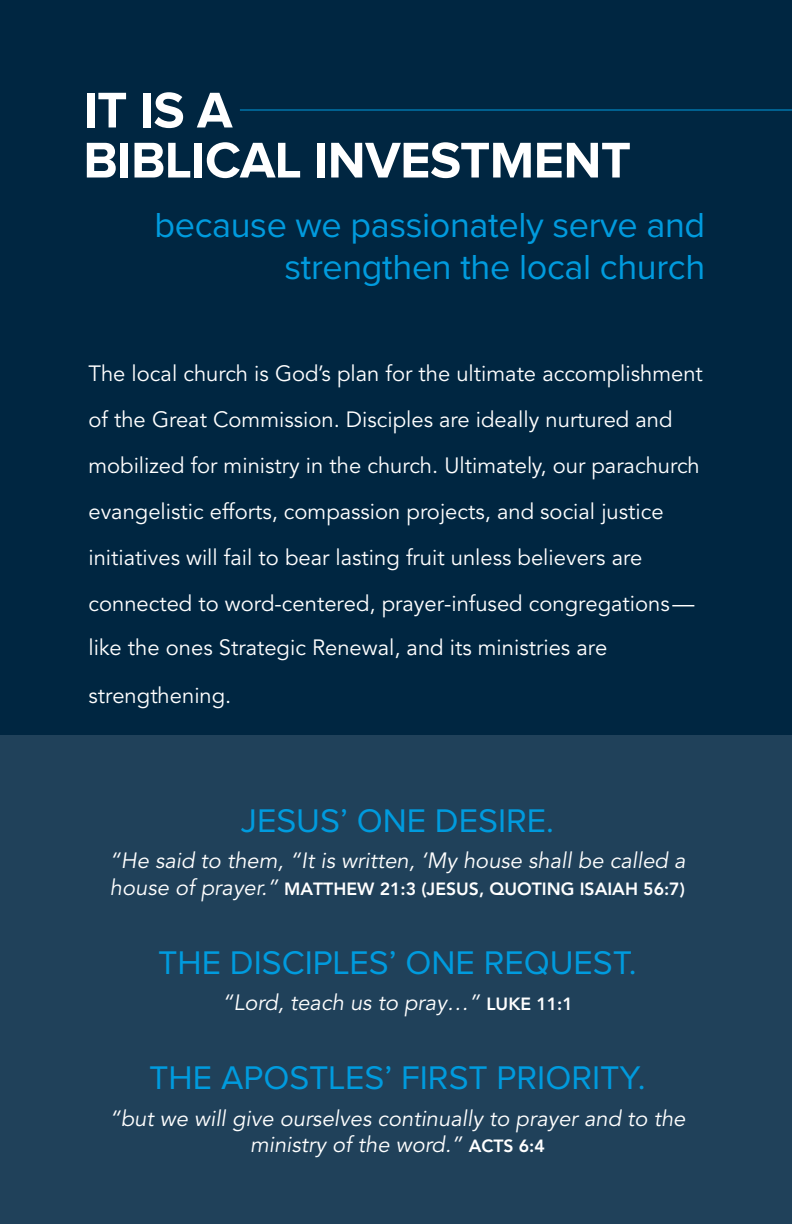
<style>
.page{position:relative;width:792px;height:1224px;background:#002641}
.page>*{position:absolute;margin:0;border:0;box-sizing:border-box;transform-origin:0 0}
.t1{font:700 52px/50px "Proxima Nova";letter-spacing:-.01em;color:#fff}
.t2{font:36px/42px "Proxima Nova";letter-spacing:-.01em;color:#009bde;text-align:right}
.t3{font:34px "Proxima Nova";color:#009bde}
.t4{font:22px/45.6px "Avenir";color:#fff}
.t5{font:italic 22px/26.4px "Avenir";color:#fff;text-align:center}
.t6{font:800 17.6px "Avenir";color:#fff}
.s1{font-weight:400;font-style:italic;font-size:22px}
.s2{font-weight:800;font-style:normal;font-size:17.6px}
</style>
<div class="page">
<div style="left:0;top:736px;width:792px;height:488px;background:#20415a"></div>
<hr style="left:240px;top:110px;width:552px;height:1px;background:#009bde">
<h1 class="t1" style="left:83px;top:86px;width:549px">IT IS A<br>BIBLICAL INVESTMENT</h1>
<h2 class="t2" style="left:154px;top:205px;width:552px">because we passionately serve and strengthen the local church</h2>
<p class="t4" style="left:88px;top:351px;width:616px">The local church is God’s plan for the ultimate accomplishment of the Great Commission. Disciples are ideally nurtured and mobilized for ministry in the church. Ultimately, our parachurch evangelistic efforts, compassion projects, and social justice initiatives will fail to bear lasting fruit unless believers are connected to word-centered, prayer-infused congregations — like the ones Strategic Renewal, and its ministries are</p>
<p class="t4" style="left:88px;top:673px;width:144px">strengthening.</p>
<h3 class="t3" style="left:241px;top:802px;width:315px">JESUS’ ONE DESIRE.</h3>
<p class="t5" style="left:109px;top:848px;width:578px">“He said to them, “It is written, ‘My house shall be called a</p>
<p class="t6" style="left:110px;top:878px;width:576px"><span class="s1">house of prayer.”</span> MATTHEW 21:3 (JESUS, QUOTING ISAIAH 56:7)</p>
<h3 class="t3" style="left:158px;top:943px;width:480px">THE DISCIPLES’ ONE REQUEST.</h3>
<p class="t5" style="left:222px;top:990px;width:352px">“Lord, teach us to pray…” <span class="s2">LUKE 11:1</span></p>
<h3 class="t3" style="left:149px;top:1059px;width:498px">THE APOSTLES’ FIRST PRIORITY.</h3>
<p class="t5" style="left:109px;top:1105px;width:578px">“but we will give ourselves continually to prayer and to the ministry of the word.” <span class="s2">ACTS 6:4</span></p>
</div>
